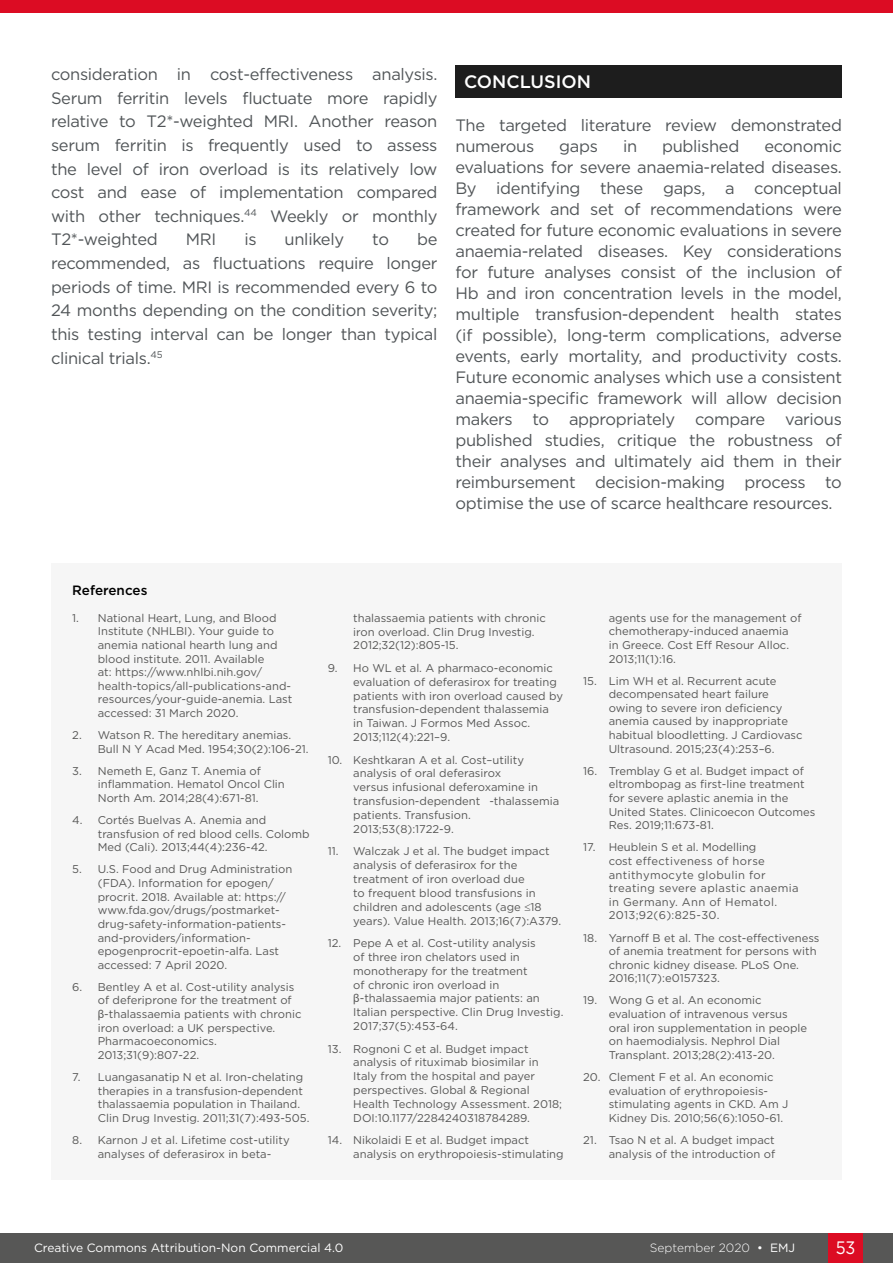
<style>
.page{position:relative;width:893px;height:1263px;background:#fff}
.page>*{position:absolute;margin:0;border:0;box-sizing:border-box;transform-origin:0 0}
.H1__Heading_1{font:500 18px "Gotham";color:#fff}
.t1{font:18px "Gotham";color:#fff;scale:.9 1}
.Body_Text{font:16.5px/21px "Gotham";letter-spacing:-.02em;color:#515558;text-align:justify}
.t2{font:500 13.5px "Gotham";color:#000}
.t3{font:12px "Gotham";color:#fff}
.t4{font:300 12px "Gotham";color:#fff}
.t5{font:11.25px/13.6px "Gotham";color:#575756}
.t6{font:11.25px/13.6px "Gotham";letter-spacing:.03em;color:#575756}
.s1{font-family:"Arial"}
.s2{font-weight:400}
</style>
<div class="page">
<div style="left:0;top:1233px;width:893px;height:30px;background:#575756"></div>
<div style="left:829px;top:1233px;width:34px;height:30px;background:#dc0c23"></div>
<div style="left:455px;top:65px;width:387px;height:33px;background:#1d1d1d"></div>
<div style="left:51px;top:563px;width:791px;height:616px;background:#f6f6f6"></div>
<div style="left:0;top:0;width:893px;height:13px;background:#dc0c23"></div>
<p class="Body_Text" style="left:51px;top:62px;width:388px;line-height:23.7px">consideration in cost-effectiveness analysis.<br>Serum ferritin levels fluctuate more rapidly relative to T2*-weighted MRI. Another reason serum ferritin is frequently used to assess the level of iron overload is its relatively low cost and ease of implementation compared with other techniques.<sup>44</sup> Weekly or monthly T2*-weighted</p>
<p class="Body_Text" style="left:51px;top:227px;width:388px;line-height:23.7px;text-indent:366px">be recommended, as fluctuations require longer periods of time. MRI is recommended every 6 to 24 months depending on the condition severity; this testing interval can be longer than typical clinical trials.<sup>45</sup></p>
<p class="Body_Text" style="left:186px;top:229px;width:32px">MRI</p>
<p class="Body_Text" style="left:244px;top:229px;width:14px">is</p>
<p class="Body_Text" style="left:285px;top:229px;width:61px">unlikely</p>
<p class="Body_Text" style="left:372px;top:229px;width:18px">to</p>
<p class="H1__Heading_1" style="left:464px;top:70px;width:128px">CONCLUSION</p>
<p class="Body_Text" style="left:455px;top:114px;width:388px">The targeted literature review demonstrated numerous</p>
<p class="Body_Text" style="left:559px;top:135px;width:40px">gaps</p>
<p class="Body_Text" style="left:623px;top:135px;width:16px">in</p>
<p class="Body_Text" style="left:662px;top:135px;width:79px">published</p>
<p class="Body_Text" style="left:455px;top:135px;width:388px;text-indent:309px">economic evaluations for severe anaemia-related diseases.<br>By identifying these gaps, a conceptual framework and set of recommendations were created for future economic evaluations in severe anaemia-related diseases. Key considerations for future analyses consist of the inclusion of Hb and iron concentration levels in the model, multiple transfusion-dependent health states (if possible), long-term complications, adverse events, early mortality, and productivity costs.<br>Future economic analyses which use a consistent anaemia-specific framework will allow decision makers to appropriately compare various published studies, critique the robustness of their analyses and ultimately aid them in their reimbursement decision-making process to optimise the use of scarce healthcare resources.</p>
<p class="t2" style="left:72px;top:582px;width:77px">References</p>
<p class="t5" style="left:98px;top:611px;width:196px;text-indent:-26px">1. National Heart, Lung, and Blood Institute (NHLBI). Your guide to anemia national hearth lung and blood institute. 2011. Available<br>at: https://www.nhlbi.nih.gov/ health-topics/all-publications-and&shy;resources/your-guide-anemia. Last accessed: 31 March 2020.</p>
<p class="t5" style="left:98px;top:728px;width:212px;text-indent:-26px">2. Watson R. The hereditary anemias.<br>Bull N Y Acad Med. 1954;30(2):106-21.</p>
<p class="t5" style="left:98px;top:764px;width:189px;text-indent:-26px">3. Nemeth E, Ganz T. Anemia of inflammation. Hematol Oncol Clin<br>North Am. 2014;28(4):671-81.</p>
<p class="t5" style="left:98px;top:813px;width:213px;text-indent:-26px">4. Cortés Buelvas A. Anemia and transfusion of red blood cells. Colomb<br>Med (Cali). 2013;44(4):236-42.</p>
<p class="t5" style="left:98px;top:862px;width:196px;text-indent:-26px">5. U.S. Food and Drug Administration (FDA). Information for epogen/ procrit. 2018. Available at: https:// www.fda.gov/drugs/postmarket&shy;drug-safety-information-patients&shy;and-providers/information&shy;epogenprocrit-epoetin-alfa. Last accessed: 7 April 2020.</p>
<p class="t5" style="left:98px;top:980px;width:205px;text-indent:-26px">6. Bentley A et al. Cost-utility analysis of deferiprone for the treatment of <span class="s1">β</span>-thalassaemia patients with chronic iron overload: a UK perspective.<br>Pharmacoeconomics.<br>2013;31(9):807-22.</p>
<p class="t5" style="left:98px;top:1070px;width:213px;text-indent:-26px">7. Luangasanatip N et al. Iron-chelating therapies in a transfusion-dependent thalassaemia population in Thailand.<br>Clin Drug Investig. 2011;31(7):493-505.</p>
<p class="t5" style="left:98px;top:1133px;width:193px;text-indent:-26px">8. Karnon J et al. Lifetime cost-utility analyses of deferasirox in beta-</p>
<p class="t5" style="left:353px;top:611px;width:194px">thalassaemia patients with chronic iron overload. Clin Drug Investig.<br>2012;32(12):805-15.</p>
<p class="t5" style="left:353px;top:661px;width:211px;text-indent:-26px">9. Ho WL et al. A pharmaco-economic evaluation of deferasirox for treating patients with iron overload caused by transfusion-dependent thalassemia<br>in Taiwan. J Formos Med Assoc.<br>2013;112(4):221–9.</p>
<p class="t5" style="left:353px;top:752px;width:208px;text-indent:-26px">10. Keshtkaran A et al. Cost–utility analysis of oral deferasirox<br>versus infusional deferoxamine in transfusion-dependent β-thalassemia patients. Transfusion.<br>2013;53(8):1722-9.</p>
<p class="t5" style="left:353px;top:844px;width:209px;text-indent:-26px">11. Walczak J et al. The budget impact analysis of deferasirox for the treatment of iron overload due<br>to frequent blood transfusions in children and adolescents (age ≤18 years). Value Health. 2013;16(7):A379.</p>
<p class="t5" style="left:353px;top:936px;width:212px;text-indent:-26px">12. Pepe A et al. Cost-utility analysis<br>of three iron chelators used in monotherapy for the treatment<br>of chronic iron overload in <span class="s1">β</span>-thalassaemia major patients: an<br>Italian perspective. Clin Drug Investig.<br>2017;37(5):453-64.</p>
<p class="t5" style="left:353px;top:1041px;width:210px;text-indent:-26px">13. Rognoni C et al. Budget impact analysis of rituximab biosimilar in Italy from the hospital and payer perspectives. Global &amp; Regional Health Technology Assessment. 2018; DOI:10.1177/2284240318784289.</p>
<p class="t5" style="left:353px;top:1133px;width:212px;text-indent:-26px">14. Nikolaidi E et al. Budget impact analysis on erythropoiesis-stimulating</p>
<p class="t5" style="left:609px;top:611px;width:194px">agents use for the management of chemotherapy-induced anaemia<br>in Greece. Cost Eff Resour Alloc.<br>2013;11(1):16.</p>
<p class="t5" style="left:609px;top:674px;width:195px;text-indent:-26px">15. Lim WH et al. Recurrent acute decompensated heart failure owing to severe iron deficiency anemia caused by inappropriate habitual bloodletting. J Cardiovasc<br>Ultrasound. 2015;23(4):253–6.</p>
<p class="t5" style="left:609px;top:764px;width:208px;text-indent:-26px">16. Tremblay G et al. Budget impact of eltrombopag as first-line treatment for severe aplastic anemia in the United States. Clinicoecon Outcomes Res. 2019;11:673-81.</p>
<p class="t6" style="left:609px;top:840px;width:192px;text-indent:-26px">17. Heublein S et al. Modelling<br>cost effectiveness of horse antithymocyte globulin for treating severe aplastic anaemia in Germany. Ann of Hematol.<br>2013;92(6):825-30.</p>
<p class="t5" style="left:609px;top:930px;width:212px;text-indent:-26px">18. Yarnoff B et al. The cost-effectiveness of anemia treatment for persons with chronic kidney disease. PLoS One.<br>2016;11(7):e0157323.</p>
<p class="t5" style="left:609px;top:993px;width:200px;text-indent:-26px">19. Wong G et al. An economic evaluation of intravenous versus oral iron supplementation in people on haemodialysis. Nephrol Dial<br>Transplant. 2013;28(2):413-20.</p>
<p class="t5" style="left:609px;top:1070px;width:181px;text-indent:-26px">20. Clement F et al. An economic evaluation of erythropoiesis&shy;stimulating agents in CKD. Am J<br>Kidney Dis. 2010;56(6):1050-61.</p>
<p class="t5" style="left:583px;top:1133px;width:193px;text-align:right">21. Tsao N et al. A budget impact analysis of the introduction of</p>
<p class="t3" style="left:34px;top:1240px;width:311px">Creative Commons Attribution-Non Commercial 4.0</p>
<p class="t4" style="left:650px;top:1240px;width:147px">September 2020 <span class="s2">• EMJ</span></p>
<h1 class="t1" style="left:836px;top:1236px;width:23px">53</h1>
</div>
